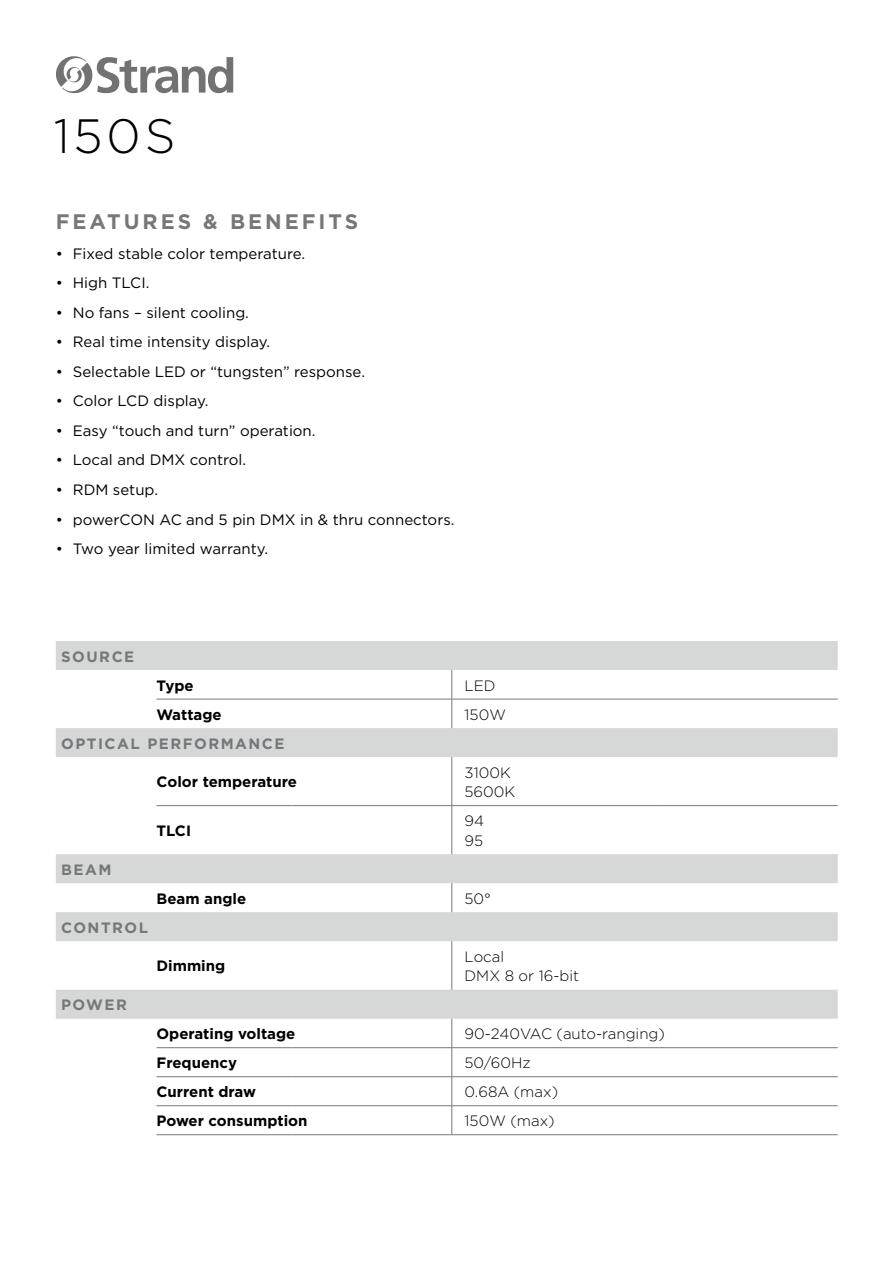
<style>
.page{position:relative;width:893px;height:1263px;background:#fff}
.page>*{position:absolute;margin:0;border:0;box-sizing:border-box;transform-origin:0 0}
.t1{font:300 48.15px "Gotham";color:#000}
.t2{font:700 21px "Gotham";letter-spacing:.14em;color:#75787b}
.t3{font:15px "Gotham";color:#000}
.t4{font:700 15px "Gotham";color:#000}
.t5{font:300 15px/19.5px "Gotham";color:#000}
.t6{font:700 15px "Gotham";letter-spacing:.1em;color:#75787b}
</style>
<div class="page">
<svg style="left:56px;top:56px;width:177px;height:37px"></svg>
<svg style="left:56px;top:641px;width:782px;height:378px"></svg>
<hr style="left:157px;top:1134px;width:134px;height:1px;background:#75787b">
<hr style="left:291px;top:1134px;width:161px;height:1px;background:#75787b">
<hr style="left:452px;top:1134px;width:205px;height:1px;background:#75787b">
<hr style="left:657px;top:1134px;width:181px;height:1px;background:#75787b">
<hr style="left:452px;top:806px;width:1px;height:48px;background:#75787b">
<svg style="left:452px;top:883px;width:1px;height:29px"></svg>
<hr style="left:452px;top:941px;width:1px;height:49px;background:#75787b">
<hr style="left:452px;top:757px;width:1px;height:48px;background:#75787b">
<hr style="left:157px;top:805px;width:134px;height:1px;background:#75787b">
<hr style="left:291px;top:805px;width:161px;height:1px;background:#75787b">
<hr style="left:452px;top:805px;width:205px;height:1px;background:#75787b">
<hr style="left:657px;top:805px;width:181px;height:1px;background:#75787b">
<hr style="left:157px;top:1047px;width:134px;height:1px;background:#75787b">
<hr style="left:291px;top:1047px;width:161px;height:1px;background:#75787b">
<hr style="left:452px;top:1047px;width:205px;height:1px;background:#75787b">
<hr style="left:657px;top:1047px;width:181px;height:1px;background:#75787b">
<hr style="left:157px;top:1076px;width:134px;height:1px;background:#75787b">
<hr style="left:291px;top:1076px;width:161px;height:1px;background:#75787b">
<hr style="left:452px;top:1076px;width:205px;height:1px;background:#75787b">
<svg style="left:452px;top:1019px;width:1px;height:115px"></svg>
<hr style="left:657px;top:1076px;width:181px;height:1px;background:#75787b">
<hr style="left:157px;top:1105px;width:134px;height:1px;background:#75787b">
<hr style="left:291px;top:1105px;width:161px;height:1px;background:#75787b">
<hr style="left:452px;top:1105px;width:205px;height:1px;background:#75787b">
<hr style="left:657px;top:1105px;width:181px;height:1px;background:#75787b">
<svg style="left:452px;top:670px;width:1px;height:58px"></svg>
<hr style="left:157px;top:699px;width:134px;height:1px;background:#75787b">
<hr style="left:291px;top:699px;width:161px;height:1px;background:#75787b">
<hr style="left:452px;top:699px;width:205px;height:1px;background:#75787b">
<hr style="left:657px;top:699px;width:181px;height:1px;background:#75787b">
<h1 class="t1" style="left:54px;top:105px;width:123px">150S</h1>
<h2 class="t2" style="left:56px;top:208px;width:304px">FEATURES &amp; BENEFITS</h2>
<p class="t3" style="left:56px;top:244px;width:251px">• Fixed stable color temperature.</p>
<p class="t3" style="left:56px;top:273px;width:95px">• High TLCI.</p>
<p class="t3" style="left:56px;top:303px;width:195px">• No fans – silent cooling.</p>
<p class="t3" style="left:56px;top:333px;width:216px">• Real time intensity display.</p>
<p class="t3" style="left:56px;top:362px;width:311px">• Selectable LED or “tungsten” response.</p>
<p class="t3" style="left:56px;top:392px;width:154px">• Color LCD display.</p>
<p class="t3" style="left:56px;top:421px;width:261px">• Easy “touch and turn” operation.</p>
<p class="t3" style="left:56px;top:451px;width:192px">• Local and DMX control.</p>
<p class="t3" style="left:56px;top:480px;width:104px">• RDM setup.</p>
<p class="t3" style="left:56px;top:510px;width:400px">• powerCON AC and 5 pin DMX in &amp; thru connectors.</p>
<p class="t3" style="left:56px;top:539px;width:214px">• Two year limited warranty.</p>
<p class="t6" style="left:61px;top:646px;width:75px">SOURCE</p>
<p class="t4" style="left:157px;top:675px;width:39px">Type</p>
<p class="t5" style="left:465px;top:675px;width:33px">LED</p>
<p class="t4" style="left:157px;top:704px;width:67px">Wattage</p>
<p class="t5" style="left:465px;top:704px;width:43px">150W</p>
<p class="t6" style="left:61px;top:733px;width:225px">OPTICAL PERFORMANCE</p>
<p class="t4" style="left:157px;top:772px;width:142px">Color temperature</p>
<p class="t5" style="left:465px;top:762px;width:52px">3100K<br>5600K</p>
<p class="t4" style="left:157px;top:821px;width:36px">TLCI</p>
<p class="t5" style="left:465px;top:811px;width:21px">94<br>95</p>
<p class="t6" style="left:61px;top:859px;width:52px">BEAM</p>
<p class="t4" style="left:157px;top:888px;width:91px">Beam angle</p>
<p class="t5" style="left:465px;top:888px;width:28px">50°</p>
<p class="t6" style="left:61px;top:917px;width:88px">CONTROL</p>
<p class="t4" style="left:157px;top:956px;width:70px">Dimming</p>
<p class="t5" style="left:465px;top:946px;width:116px">Local<br>DMX 8 or 16-bit</p>
<p class="t6" style="left:61px;top:995px;width:67px">POWER</p>
<p class="t4" style="left:157px;top:1024px;width:140px">Operating voltage</p>
<p class="t5" style="left:465px;top:1024px;width:202px">90-240VAC (auto-ranging)</p>
<p class="t4" style="left:157px;top:1053px;width:82px">Frequency</p>
<p class="t5" style="left:465px;top:1053px;width:68px">50/60Hz</p>
<p class="t4" style="left:157px;top:1082px;width:101px">Current draw</p>
<p class="t5" style="left:465px;top:1082px;width:95px">0.68A (max)</p>
<p class="t4" style="left:157px;top:1111px;width:152px">Power consumption</p>
<p class="t5" style="left:465px;top:1111px;width:92px">150W (max)</p>
</div>
